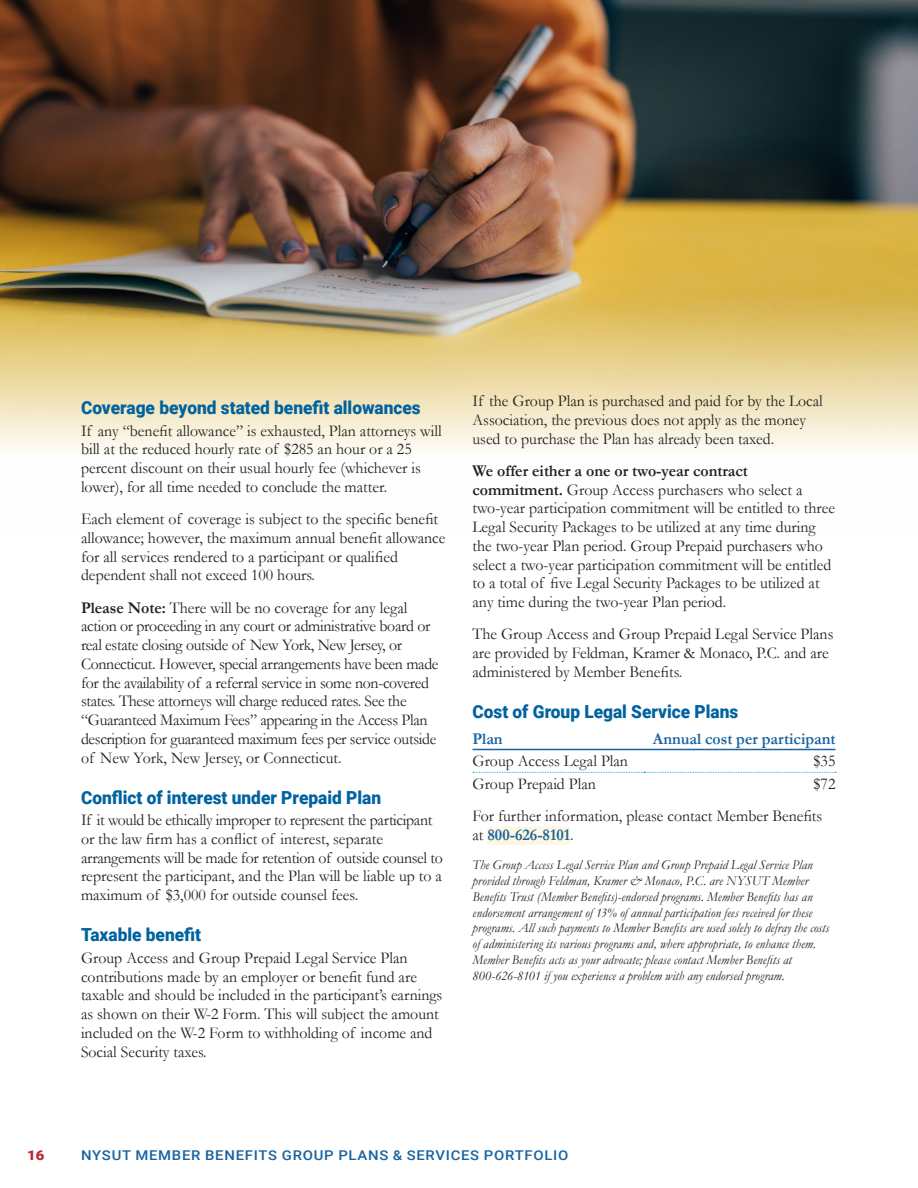
<style>
.page{position:relative;width:918px;height:1188px;background:#fff}
.page>*{position:absolute;margin:0;border:0;box-sizing:border-box;transform-origin:0 0}
.subhead{font:900 18px "Roboto";color:#00629f;scale:.96 1}
.t1{font:16.5px/18.8px "Garamond";color:#231f20;scale:.96 1}
.t2{font:16.5px/18.8px "Garamond";letter-spacing:-.02em;color:#231f20;scale:.96 1}
.t3{font:700 16.5px "Garamond";color:#1863a1;scale:.96 1}
.Baby_Italic_Text{font:italic 13.5px/15.8px "Garamond";letter-spacing:.01em;color:#231f20;scale:.96 1}
.t4{font:500 13.5px "Roboto";letter-spacing:.05em;color:#1863a1;scale:1.1 1}
.t5{font:900 13.5px "Roboto";color:#c02332;scale:1.1 1}
.s1{font-weight:700}
.s2{font-weight:700;color:#1863a1}
</style>
<div class="page">
<img style="left:0;top:0;width:918px;height:451px">
<div style="left:488px;top:827px;width:82px;height:18px;background:#fef6de"></div>
<hr style="left:472px;top:749px;width:172px;height:1px;background:#1863a1">
<hr style="left:644px;top:749px;width:192px;height:1px;background:#1863a1">
<svg style="left:473px;top:772px;width:363px;height:1px"></svg>
<p class="subhead" style="left:81px;top:395px;width:355px">Coverage beyond stated benefit allowances</p>
<p class="t1" style="left:81px;top:421px;width:377px">If any “benefit allowance” is exhausted, Plan attorneys will bill at the reduced hourly rate of $285 an hour or a 25 percent discount on their usual hourly fee (whichever is lower), for all time needed to conclude the matter.</p>
<p class="t1" style="left:81px;top:509px;width:381px">Each element of coverage is subject to the specific benefit allowance; however, the maximum annual benefit allowance for all services rendered to a participant or qualified dependent shall not exceed 100 hours.</p>
<p class="t2" style="left:81px;top:598px;width:374px"><span class="s1">Please Note:</span> There will be no coverage for any legal action or proceeding in any court or administrative board or real estate closing outside of New York, New Jersey, or Connecticut. However, special arrangements have been made for the availability of a referral service in some non-covered states. These attorneys will charge reduced rates. See the “Guaranteed Maximum Fees” appearing in the Access Plan description for guaranteed maximum fees per service outside of New York, New Jersey, or Connecticut.</p>
<p class="subhead" style="left:81px;top:785px;width:314px">Conflict of interest under Prepaid Plan</p>
<p class="t1" style="left:81px;top:810px;width:379px">If it would be ethically improper to represent the participant or the law firm has a conflict of interest, separate arrangements will be made for retention of outside counsel to represent the participant, and the Plan will be liable up to a maximum of $3,000 for outside counsel fees.</p>
<p class="subhead" style="left:81px;top:922px;width:127px">Taxable benefit</p>
<p class="t1" style="left:81px;top:948px;width:378px">Group Access and Group Prepaid Legal Service Plan contributions made by an employer or benefit fund are taxable and should be included in the participant’s earnings as shown on their W-2 Form. This will subject the amount included on the W-2 Form to withholding of income and Social Security taxes.</p>
<p class="t1" style="left:472px;top:391px;width:366px">If the Group Plan is purchased and paid for by the Local<br>Association, the previous does not apply as the money used to purchase the Plan has already been taxed.</p>
<p class="t1" style="left:472px;top:461px;width:379px"><span class="s1">We offer either a one or two-year contract commitment.</span> Group Access purchasers who select a two-year participation commitment will be entitled to three Legal Security Packages to be utilized at any time during the two-year Plan period. Group Prepaid purchasers who select a two-year participation commitment will be entitled to a total of five Legal Security Packages to be utilized at any time during the two-year Plan period.</p>
<p class="t1" style="left:472px;top:624px;width:378px">The Group Access and Group Prepaid Legal Service Plans are provided by Feldman, Kramer &amp; Monaco, P.C. and are administered by Member Benefits.</p>
<p class="subhead" style="left:472px;top:699px;width:278px">Cost of Group Legal Service Plans</p>
<p class="t3" style="left:472px;top:727px;width:33px">Plan</p>
<p class="t3" style="left:653px;top:727px;width:192px">Annual cost per participant</p>
<p class="t1" style="left:472px;top:751px;width:164px">Group Access Legal Plan</p>
<p class="t1" style="left:814px;top:751px;width:24px">$35</p>
<p class="t1" style="left:472px;top:774px;width:130px">Group Prepaid Plan</p>
<p class="t1" style="left:814px;top:774px;width:24px">$72</p>
<p class="t1" style="left:472px;top:806px;width:366px">For further information, please contact Member Benefits at <span class="s2">800-626-8101</span>.</p>
<p class="Baby_Italic_Text" style="left:472px;top:857px;width:373px">The Group Access Legal Service Plan and Group Prepaid Legal Service Plan provided through Feldman, Kramer &amp; Monaco, P.C. are NYSUT Member Benefits Trust (Member Benefits)-endorsed programs. Member Benefits has an endorsement arrangement of 13% of annual participation fees received for these programs. All such payments to Member Benefits are used solely to defray the costs of administering its various programs and, where appropriate, to enhance them.<br>Member Benefits acts as your advocate; please contact Member Benefits at 800-626-8101 if you experience a problem with any endorsed program.</p>
<p class="t5" style="left:27px;top:1146px;width:17px">16</p>
<p class="t4" style="left:81px;top:1146px;width:445px">NYSUT MEMBER BENEFITS GROUP PLANS &amp; SERVICES PORTFOLIO</p>
</div>
